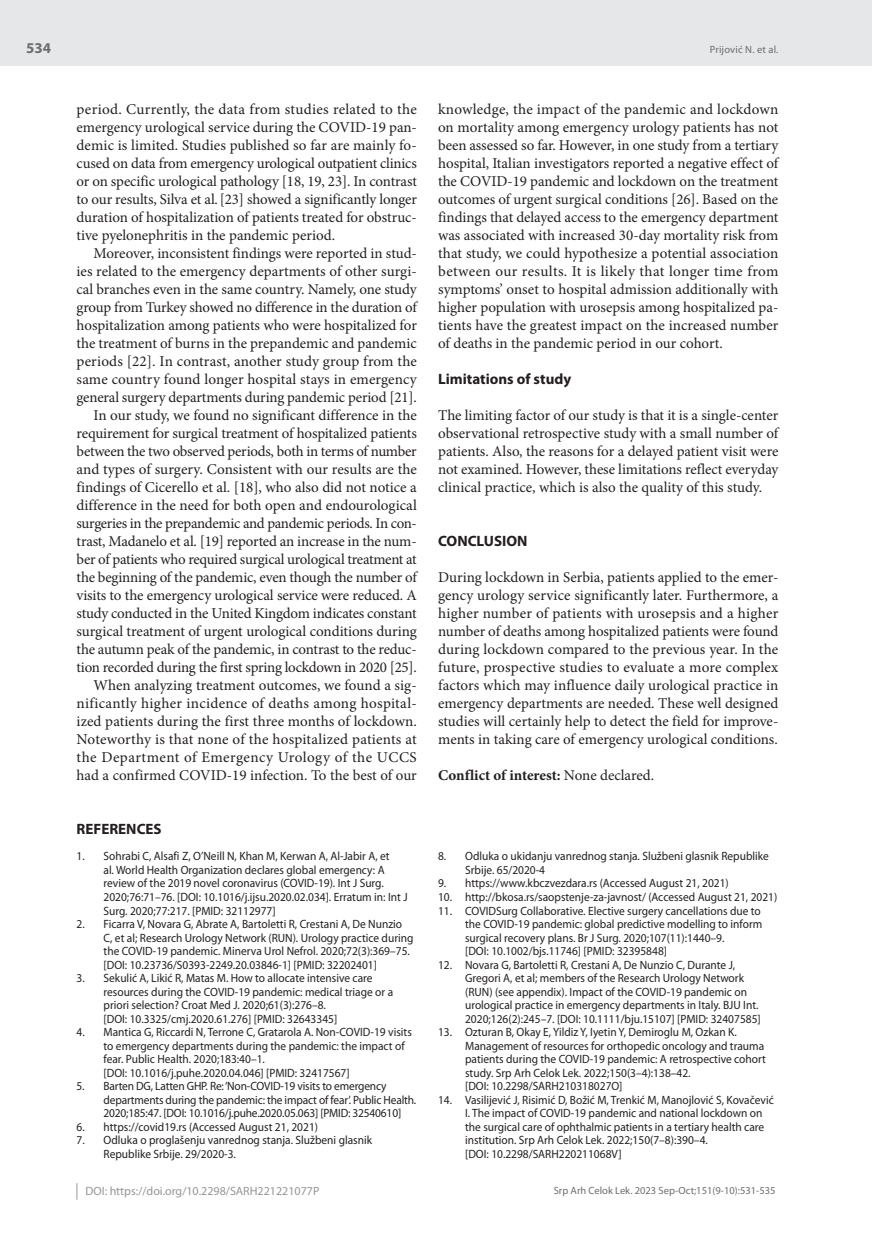
<style>
.page{position:relative;width:872px;height:1234px;background:#fff}
.page>*{position:absolute;margin:0;border:0;box-sizing:border-box;transform-origin:0 0}
.t1{font:15px/18px "Minion Pro";letter-spacing:-.005em;color:#231f20;text-align:justify}
.t2{font:700 15px "Myriad Pro";color:#231f20}
.t3{font:700 15px "Minion Pro";color:#231f20}
.t4{font:700 15px "Myriad Pro";color:#6c6d70}
.t5{font:12px/13.5px "Myriad Pro";color:#231f20;scale:.95 1}
.t6{font:12px "Myriad Pro";color:#939598}
.t7{font:10.5px "Myriad Pro";color:#6c6d70}
.s1{font-weight:400}
</style>
<div class="page">
<div style="left:0;top:0;width:872px;height:66px;background:#e6e7e9"></div>
<svg style="left:77px;top:1183px;width:1px;height:16px"></svg>
<p class="t4" style="left:26px;top:38px;width:26px">534</p>
<p class="t1" style="left:77px;top:100px;width:342px">period. Currently, the data from studies related to the emergency urological service during the COVID-19 pan&shy;demic is limited. Studies published so far are mainly fo&shy;cused on data from emergency urological outpatient clinics or on specific urological pathology [18, 19, 23]. In contrast to our results, Silva et al.[23] showed a significantly longer duration of hospitalization of patients treated for obstruc&shy;tive pyelonephritis in the pandemic period.</p>
<p class="t1" style="left:77px;top:244px;width:342px;text-align:right">Moreover, inconsistent findings were reported in stud&shy;ies related to the emergency departments of other surgi&shy;cal branches even in the same country. Namely, one study group from Turkey showed no difference in the duration of hospitalization among patients who were hospitalized for the treatment of burns in the prepandemic and pandemic periods [22]. In contrast, another study group from the same country found longer hospital stays in emergency general surgery departments during pandemic period [21].<br>In our study, we found no significant difference in the requirement for surgical treatment of hospitalized patients between the two observed periods, both in terms of number and types of surgery. Consistent with our results are the findings of Cicerello et al. [18], who also did not notice a difference in the need for both open and endourological surgeries in the prepandemic and pandemic periods. In con&shy;trast, Madanelo et al. [19] reported an increase in the num&shy;ber of patients who required surgical urological treatment at the beginning of the pandemic, even though the number of visits to the emergency urological service were reduced. A study conducted in the United Kingdom indicates constant surgical treatment of urgent urological conditions during the autumn peak of the pandemic, in contrast to the reduc&shy;tion recorded during the first spring lockdown in 2020 [25].<br>When analyzing treatment outcomes, we found a sig&shy;nificantly higher incidence of deaths among hospital&shy;ized patients during the first three months of lockdown.<br>Noteworthy is that none of the hospitalized patients at the Department of Emergency Urology of the UCCS had a confirmed COVID-19 infection. To the best of our</p>
<p class="t2" style="left:77px;top:819px;width:87px">REFERENCES</p>
<p class="t5" style="left:104px;top:849px;width:321px;text-indent:-27px">1. Sohrabi C, Alsafi Z, O’Neill N, Khan M, Kerwan A, Al-Jabir A, et<br>al. World Health Organization declares global emergency: A review of the 2019 novel coronavirus (COVID-19). Int J Surg.<br>2020;76:71–76. [DOI: 10.1016/j.ijsu.2020.02.034]. Erratum in: Int J Surg. 2020;77:217. [PMID: 32112977]</p>
<p class="t5" style="left:104px;top:916px;width:328px;text-indent:-27px">2. Ficarra V, Novara G, Abrate A, Bartoletti R, Crestani A, De Nunzio C, et al; Research Urology Network (RUN). Urology practice during the COVID-19 pandemic. Minerva Urol Nefrol. 2020;72(3):369–75. [DOI: 10.23736/S0393-2249.20.03846-1] [PMID: 32202401]</p>
<p class="t5" style="left:104px;top:970px;width:306px;text-indent:-27px">3. Sekulić A, Likić R, Matas M. How to allocate intensive care resources during the COVID-19 pandemic: medical triage or a priori selection? Croat Med J. 2020;61(3):276–8.<br>[DOI: 10.3325/cmj.2020.61.276] [PMID: 32643345]</p>
<p class="t5" style="left:104px;top:1024px;width:326px;text-indent:-27px">4. Mantica G, Riccardi N, Terrone C, Gratarola A. Non-COVID-19 visits to emergency departments during the pandemic: the impact of fear. Public Health. 2020;183:40–1.<br>[DOI: 10.1016/j.puhe.2020.04.046] [PMID: 32417567]</p>
<p class="t5" style="left:104px;top:1078px;width:331px;text-indent:-27px">5. Barten DG, Latten GHP. Re: ‘Non-COVID-19 visits to emergency departments during the pandemic: the impact of fear’. Public Health.<br>2020;185:47. [DOI: 10.1016/j.puhe.2020.05.063] [PMID: 32540610]</p>
<p class="t5" style="left:77px;top:1119px;width:256px">6. https://covid19.rs (Accessed August 21, 2021)</p>
<p class="t5" style="left:104px;top:1132px;width:284px;text-indent:-27px">7. Odluka o proglašenju vanrednog stanja. Službeni glasnik<br>Republike Srbije. 29/2020-3.</p>
<p class="t6" style="left:86px;top:1183px;width:235px">DOI: https://doi.org/10.2298/SARH221221077P</p>
<p class="t7" style="left:710px;top:43px;width:70px">Prijović N. et al.</p>
<p class="t1" style="left:438px;top:100px;width:342px">knowledge, the impact of the pandemic and lockdown on mortality among emergency urology patients has not been assessed so far. However, in one study from a tertiary hospital, Italian investigators reported a negative effect of the COVID-19 pandemic and lockdown on the treatment outcomes of urgent surgical conditions [26]. Based on the findings that delayed access to the emergency department was associated with increased 30-day mortality risk from that study, we could hypothesize a potential association between our results. It is likely that longer time from symptoms’ onset to hospital admission additionally with higher population with urosepsis among hospitalized pa&shy;tients have the greatest impact on the increased number of deaths in the pandemic period in our cohort.</p>
<p class="t2" style="left:438px;top:369px;width:135px">Limitations of study</p>
<p class="t1" style="left:438px;top:406px;width:342px">The limiting factor of our study is that it is a single-center observational retrospective study with a small number of patients. Also, the reasons for a delayed patient visit were not examined. However, these limitations reflect everyday clinical practice, which is also the quality of this study.</p>
<p class="t2" style="left:438px;top:531px;width:91px">CONCLUSION</p>
<p class="t1" style="left:438px;top:568px;width:342px">During lockdown in Serbia, patients applied to the emer&shy;gency urology service significantly later. Furthermore, a higher number of patients with urosepsis and a higher number of deaths among hospitalized patients were found during lockdown compared to the previous year. In the future, prospective studies to evaluate a more complex factors which may influence daily urological practice in emergency departments are needed. These well designed studies will certainly help to detect the field for improve&shy;ments in taking care of emergency urological conditions.</p>
<p class="t3" style="left:438px;top:764px;width:217px">Conflict of interest: <span class="s1">None declared.</span></p>
<p class="t5" style="left:465px;top:849px;width:321px;text-indent:-27px">8. Odluka o ukidanju vanrednog stanja. Službeni glasnik Republike<br>Srbije. 65/2020-4</p>
<p class="t5" style="left:438px;top:876px;width:307px">9. https://www.kbczvezdara.rs (Accessed August 21, 2021)</p>
<p class="t5" style="left:438px;top:889px;width:358px">10. http://bkosa.rs/saopstenje-za-javnost/ (Accessed August 21, 2021)</p>
<p class="t5" style="left:465px;top:903px;width:314px;text-indent:-27px">11. COVIDSurg Collaborative. Elective surgery cancellations due to the COVID-19 pandemic: global predictive modelling to inform surgical recovery plans. Br J Surg. 2020;107(11):1440–9.<br>[DOI: 10.1002/bjs.11746] [PMID: 32395848]</p>
<p class="t5" style="left:465px;top:957px;width:313px;text-indent:-27px">12. Novara G, Bartoletti R, Crestani A, De Nunzio C, Durante J, Gregori A, et al; members of the Research Urology Network (RUN) (see appendix). Impact of the COVID-19 pandemic on urological practice in emergency departments in Italy. BJU Int.<br>2020;126(2):245–7. [DOI: 10.1111/bju.15107] [PMID: 32407585]</p>
<p class="t5" style="left:465px;top:1024px;width:318px;text-indent:-27px">13. Ozturan B, Okay E, Yildiz Y, Iyetin Y, Demiroglu M, Ozkan K.<br>Management of resources for orthopedic oncology and trauma patients during the COVID-19 pandemic: A retrospective cohort study. Srp Arh Celok Lek. 2022;150(3–4):138–42.<br>[DOI: 10.2298/SARH210318027O]</p>
<p class="t5" style="left:465px;top:1092px;width:326px;text-indent:-27px">14. Vasilijević J, Risimić D, Božić M, Trenkić M, Manojlović S, Kovačević I. The impact of COVID-19 pandemic and national lockdown on the surgical care of ophthalmic patients in a tertiary health care institution. Srp Arh Celok Lek. 2022;150(7–8):390–4.<br>[DOI: 10.2298/SARH220211068V]</p>
<p class="t7" style="left:554px;top:1184px;width:223px">Srp Arh Celok Lek. 2023 Sep-Oct;151(9-10):531-535</p>
</div>
